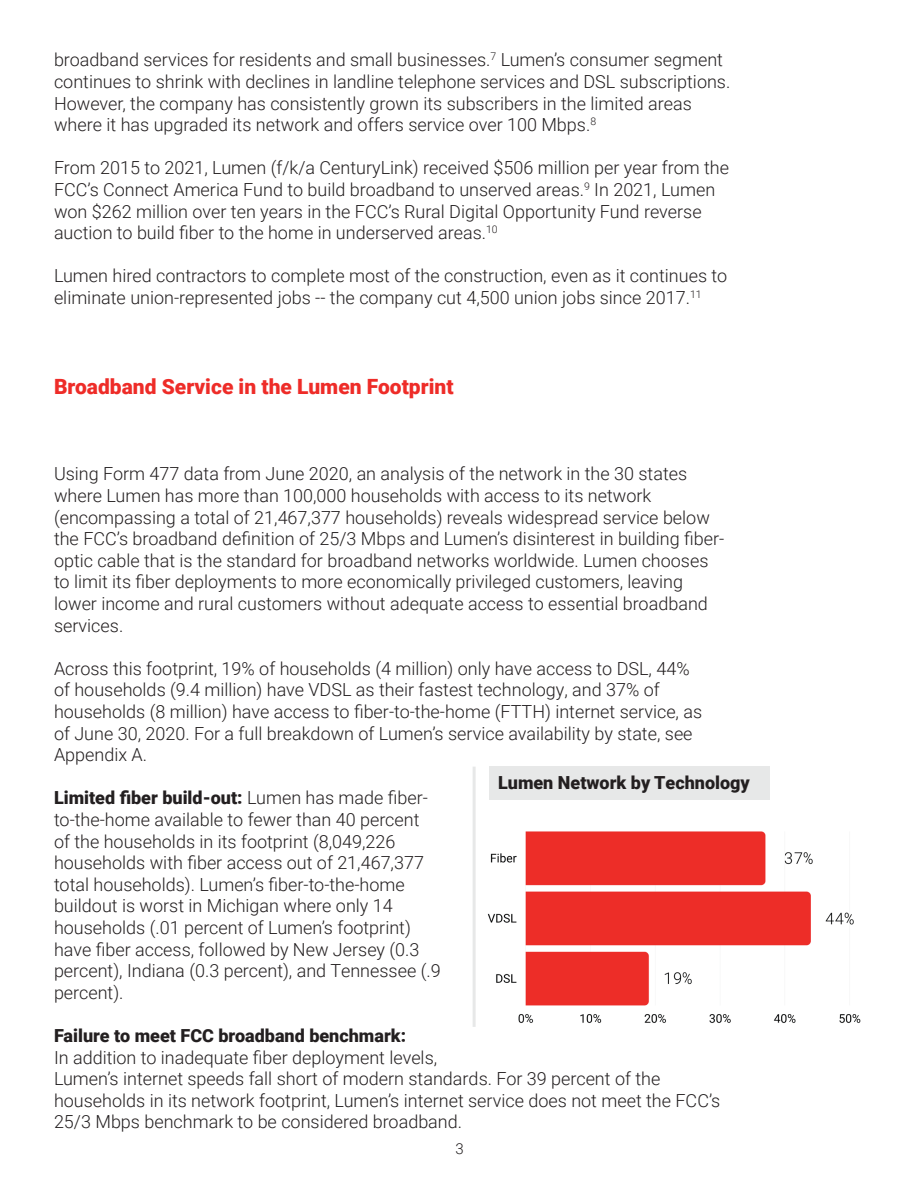
<style>
.page{position:relative;width:918px;height:1188px;background:#fff}
.page>*{position:absolute;margin:0;border:0;box-sizing:border-box;transform-origin:0 0}
.t1{font:900 21px "Roboto";color:#ee2c28}
.t2{font:300 18px/21.6px "Roboto";color:#231f20}
.t3{font:900 18px "Roboto";color:#231f20}
.t4{font:300 15px "Roboto";color:#231f20}
.s1{font-weight:900}
</style>
<div class="page">
<img style="left:487px;top:831px;width:374px;height:192px">
<div style="left:489px;top:767px;width:281px;height:33px;background:#e7e8e8"></div>
<hr style="left:473px;top:767px;width:3px;height:260px;background:#e7e8e8">
<p class="t2" style="left:54px;top:49px;width:678px">broadband services for residents and small businesses.<sup>7</sup> Lumen’s consumer segment continues to shrink with declines in landline telephone services and DSL subscriptions.<br>However, the company has consistently grown its subscribers in the limited areas where it has upgraded its network and offers service over 100 Mbps.<sup>8</sup></p>
<p class="t2" style="left:54px;top:157px;width:677px">From 2015 to 2021, Lumen (f/k/a CenturyLink) received $506 million per year from the FCC’s Connect America Fund to build broadband to unserved areas.<sup>9</sup> In 2021, Lumen won $262 million over ten years in the FCC’s Rural Digital Opportunity Fund reverse auction to build fiber to the home in underserved areas.<sup>10</sup></p>
<p class="t2" style="left:54px;top:265px;width:675px">Lumen hired contractors to complete most of the construction, even as it continues to eliminate union-represented jobs -- the company cut 4,500 union jobs since 2017.<sup>11</sup></p>
<p class="t1" style="left:54px;top:372px;width:401px">Broadband Service in the Lumen Footprint</p>
<p class="t2" style="left:54px;top:463px;width:672px">Using Form 477 data from June 2020, an analysis of the network in the 30 states where Lumen has more than 100,000 households with access to its network (encompassing a total of 21,467,377 households) reveals widespread service below the FCC’s broadband definition of 25/3 Mbps and Lumen’s disinterest in building fiber&shy;optic cable that is the standard for broadband networks worldwide. Lumen chooses to limit its fiber deployments to more economically privileged customers, leaving lower income and rural customers without adequate access to essential broadband services.</p>
<p class="t2" style="left:54px;top:657px;width:650px">Across this footprint, 19% of households (4 million) only have access to DSL, 44% of households (9.4 million) have VDSL as their fastest technology, and 37% of households (8 million) have access to fiber-to-the-home (FTTH) internet service, as of June 30, 2020. For a full breakdown of Lumen’s service availability by state, see Appendix A.</p>
<p class="t2" style="left:54px;top:787px;width:388px"><span class="s1">Limited fiber build-out:</span> Lumen has made fiber&shy;to-the-home available to fewer than 40 percent<br>of the households in its footprint (8,049,226 households with fiber access out of 21,467,377 total households). Lumen’s fiber-to-the-home buildout is worst in Michigan where only 14 households (.01 percent of Lumen’s footprint) have fiber access, followed by New Jersey (0.3 percent), Indiana (0.3 percent), and Tennessee (.9 percent).</p>
<p class="t2" style="left:54px;top:1024px;width:668px"><span class="s1">Failure to meet FCC broadband benchmark:<br></span>In addition to inadequate fiber deployment levels,<br>Lumen’s internet speeds fall short of modern standards. For 39 percent of the households in its network footprint, Lumen’s internet service does not meet the FCC’s 25/3 Mbps benchmark to be considered broadband.</p>
<p class="t3" style="left:498px;top:770px;width:253px">Lumen Network by Technology</p>
<p class="t4" style="left:455px;top:1138px;width:10px">3</p>
</div>
